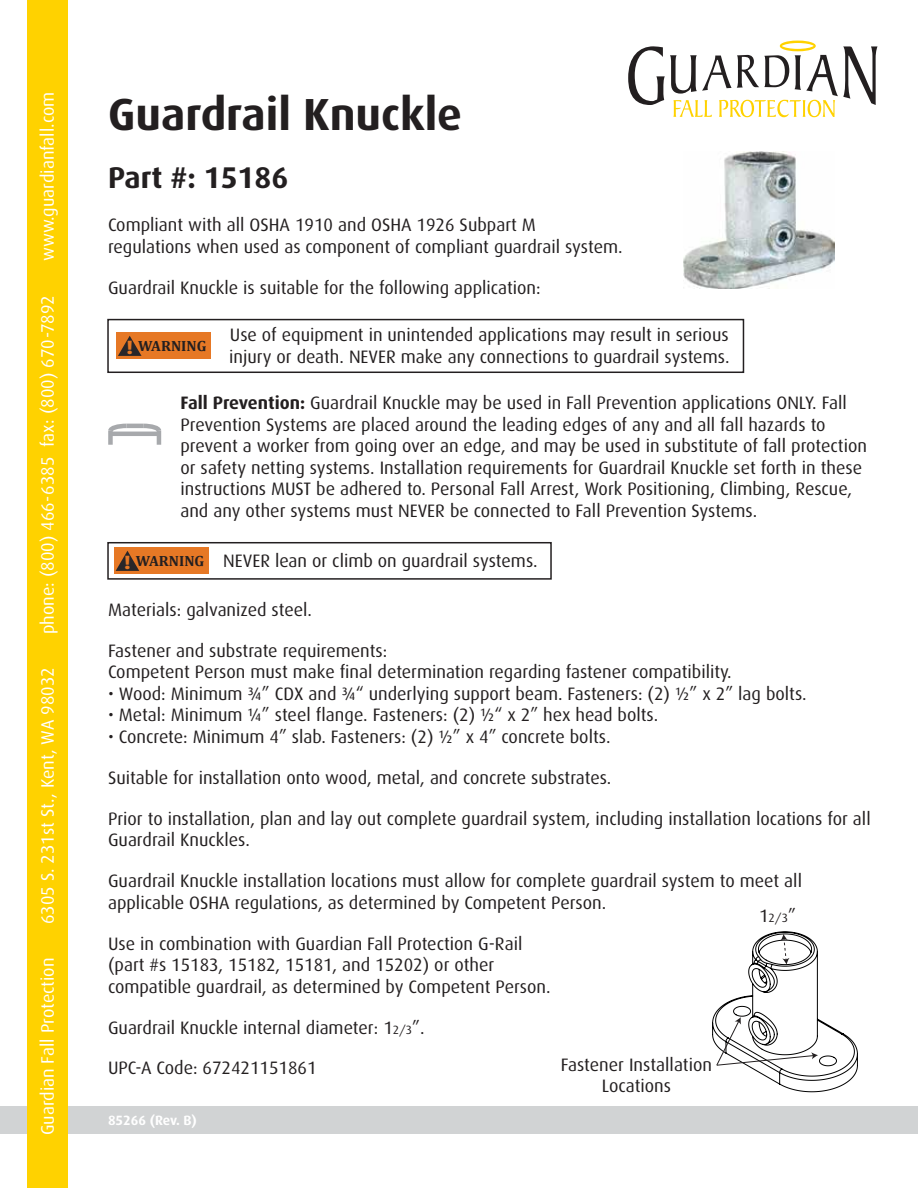
<style>
.page{position:relative;width:918px;height:1188px;background:#fff}
.page>*{position:absolute;margin:0;border:0;box-sizing:border-box;transform-origin:0 0}
.t1{font:700 45px "Dax";color:#231f20}
.t2{font:700 30px "Dax";color:#231f20}
.t3{font:18px/21.6px "Dax";color:#231f20}
.t4{font:18px "Dax";color:#fff}
.t5{font:700 14.85px "Cambria";color:#231f20}
.t6{font:700 13.5px "Dax";color:#fff}
.t7{font:12px "Dax";color:#231f20}
.s1{font-family:"Myriad Pro";font-size:19.65px;color:#e67825}
.s2{font-weight:700}
.s3{font-family:"Myriad Pro";font-weight:700;font-size:19.65px;color:#e67825}
.s4{font-family:"Cambria";font-weight:700;font-size:14.85px}
.s5{font-size:18px}
.s6{font-size:12px}
</style>
<div class="page">
<img style="left:684px;top:152px;width:151px;height:136px">
<div style="left:0;top:1107px;width:918px;height:27px;background:#d1d3d4"></div>
<div style="left:27px;top:0;width:41px;height:1188px;background:#ffd200"></div>
<svg style="left:628px;top:41px;width:250px;height:76px"></svg>
<div style="left:107px;top:319px;width:637px;height:54px;border:2px solid #231f20"></div>
<div style="left:117px;top:332px;width:94px;height:27px;background:#e67825"></div>
<svg style="left:118px;top:336px;width:24px;height:20px"></svg>
<div style="left:114px;top:547px;width:95px;height:27px;background:#e67825"></div>
<svg style="left:116px;top:551px;width:23px;height:20px"></svg>
<div style="left:107px;top:542px;width:445px;height:38px;border:2px solid #231f20"></div>
<svg style="left:108px;top:423px;width:23px;height:9px"></svg>
<svg style="left:139px;top:423px;width:23px;height:12px"></svg>
<hr style="left:127px;top:424px;width:16px;height:4px;background:#a7a9ac">
<hr style="left:157px;top:431px;width:4px;height:14px;background:#a7a9ac">
<div style="left:108px;top:431px;width:5px;height:14px;background:#a7a9ac"></div>
<hr style="left:110px;top:432px;width:49px;height:4px;background:#a7a9ac">
<svg style="left:712px;top:931px;width:146px;height:161px"></svg>
<p class="t4" style="left:38px;top:261px;width:171px;rotate:-90deg">www.guardianfall.com</p>
<h1 class="t1" style="left:108px;top:89px;width:356px">Guardrail Knuckle</h1>
<h2 class="t2" style="left:108px;top:160px;width:182px">Part #: 15186</h2>
<p class="t3" style="left:108px;top:215px;width:516px">Compliant with all OSHA 1910 and OSHA 1926 Subpart M regulations when used as component of compliant guardrail system.</p>
<p class="t3" style="left:108px;top:277px;width:434px">Guardrail Knuckle is suitable for the following application:</p>
<p class="t4" style="left:38px;top:634px;width:341px;rotate:-90deg">phone: (800) 466-6385 fax: (800) 670-7892</p>
<p class="t3" style="left:229px;top:325px;width:502px">Use of equipment in unintended applications may result in serious injury or death. NEVER make any connections to guardrail systems.</p>
<p class="t5" style="left:126px;top:335px;width:82px"><span class="s1">!</span> WARNING</p>
<p class="t3" style="left:180px;top:392px;width:688px"><span class="s2">Fall Prevention:</span> Guardrail Knuckle may be used in Fall Prevention applications ONLY. Fall Prevention Systems are placed around the leading edges of any and all fall hazards to prevent a worker from going over an edge, and may be used in substitute of fall protection or safety netting systems. Installation requirements for Guardrail Knuckle set forth in these instructions MUST be adhered to. Personal Fall Arrest, Work Positioning, Climbing, Rescue, and any other systems must NEVER be connected to Fall Prevention Systems.</p>
<p class="t3" style="left:124px;top:550px;width:415px"><span class="s3">!</span> <span class="s4">WARNING</span> NEVER lean or climb on guardrail systems.</p>
<p class="t3" style="left:108px;top:599px;width:206px">Materials: galvanized steel.</p>
<p class="t4" style="left:38px;top:924px;width:258px;rotate:-90deg">6305 S. 231st St., Kent, WA 98032</p>
<p class="t4" style="left:38px;top:1135px;width:179px;rotate:-90deg">Guardian Fall Protection</p>
<p class="t3" style="left:108px;top:640px;width:625px">Fastener and substrate requirements:<br>Competent Person must make final determination regarding fastener compatibility.</p>
<p class="t3" style="left:108px;top:683px;width:700px">• Wood: Minimum ¾” CDX and ¾“ underlying support beam. Fasteners: (2) ½” x 2” lag bolts.</p>
<p class="t3" style="left:108px;top:704px;width:552px">• Metal: Minimum ¼” steel flange. Fasteners: (2) ½“ x 2” hex head bolts.</p>
<p class="t3" style="left:108px;top:726px;width:504px">• Concrete: Minimum 4” slab. Fasteners: (2) ½” x 4” concrete bolts.</p>
<p class="t3" style="left:108px;top:767px;width:505px">Suitable for installation onto wood, metal, and concrete substrates.</p>
<p class="t3" style="left:108px;top:808px;width:764px">Prior to installation, plan and lay out complete guardrail system, including installation locations for all<br>Guardrail Knuckles.</p>
<p class="t3" style="left:108px;top:870px;width:696px">Guardrail Knuckle installation locations must allow for complete guardrail system to meet all applicable OSHA regulations, as determined by Competent Person.</p>
<p class="t7" style="left:759px;top:911px;width:38px"><span class="s5">1</span>2/3<span class="s5">”</span></p>
<p class="t3" style="left:108px;top:933px;width:444px">Use in combination with Guardian Fall Protection G-Rail (part #s 15183, 15182, 15181, and 15202) or other compatible guardrail, as determined by Competent Person.</p>
<p class="t3" style="left:108px;top:1017px;width:318px">Guardrail Knuckle internal diameter: 1<span class="s6">2/3</span>”.</p>
<p class="t3" style="left:108px;top:1058px;width:210px">UPC-A Code: 672421151861</p>
<p class="t6" style="left:108px;top:1113px;width:90px">85266 (Rev. B)</p>
<p class="t3" style="left:561px;top:1054px;width:153px;text-align:center">Fastener Installation<br>Locations</p>
</div>
